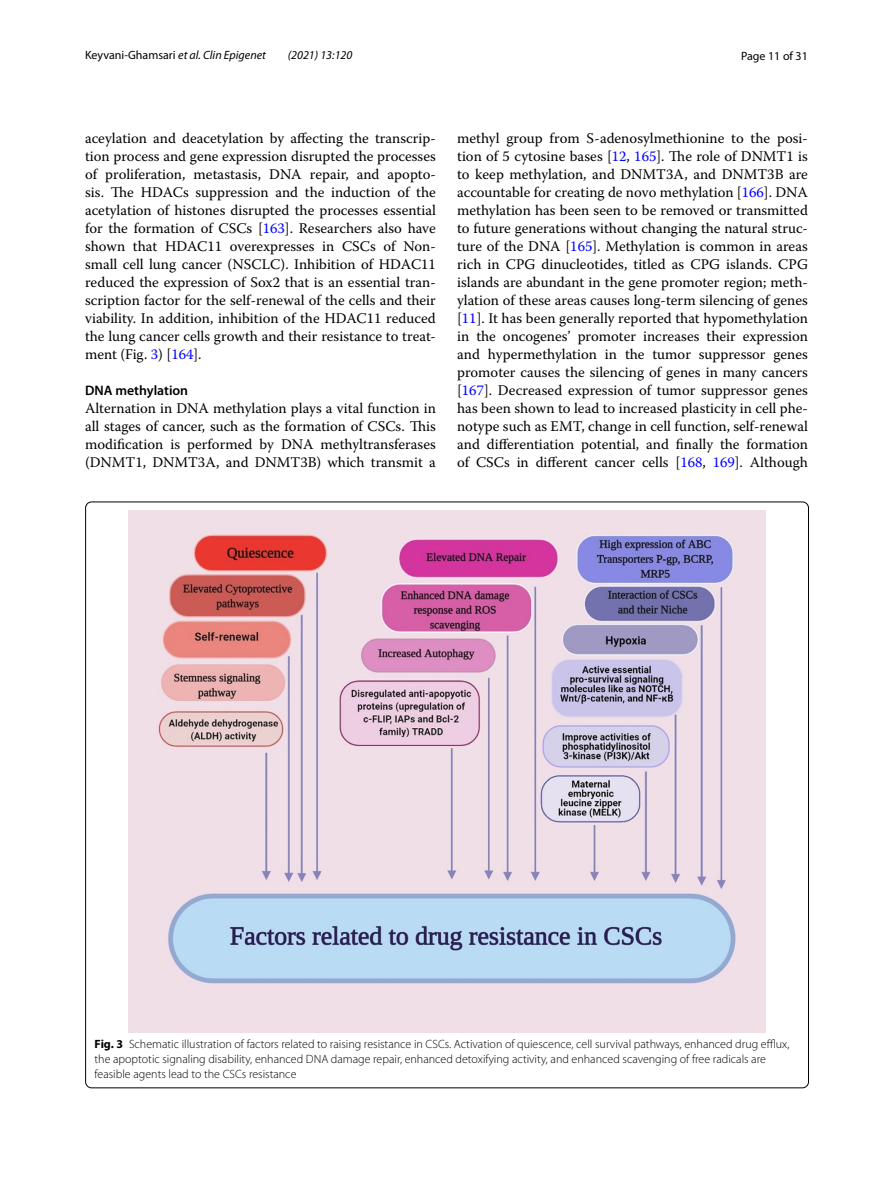
<style>
.page{position:relative;width:893px;height:1187px;background:#fff}
.page>*{position:absolute;margin:0;border:0;box-sizing:border-box;transform-origin:0 0}
.t1{font:14.7px/18px "Warnock Pro";color:#000;text-align:justify}
.t2{font:600 13.8px "Myriad Pro";color:#000}
.t3{font:300 12px/15px "Myriad Pro";color:#000}
.t4{font:italic 12px "Myriad Pro";color:#000}
.t5{font:12px "Myriad Pro";color:#000}
.s1{font-style:normal}
.s2{color:#00f}
.s3{font-weight:700}
</style>
<div class="page">
<img style="left:128px;top:511px;width:638px;height:521px">
<p class="t4" style="left:85px;top:48px;width:182px"><span class="s1">Keyvani‑Ghamsari</span> et al. Clin Epigenet</p>
<p class="t4" style="left:288px;top:48px;width:66px">(2021) 13:120</p>
<p class="t5" style="left:741px;top:48px;width:68px">Page 11 of 31</p>
<p class="t1" style="left:85px;top:128px;width:352px">aceylation and deacetylation by affecting the transcrip&shy;tion process and gene expression disrupted the processes of proliferation, metastasis, DNA repair, and apopto&shy;sis. The HDACs suppression and the induction of the acetylation of histones disrupted the processes essential for the formation of CSCs [<span class="s2">163</span>]. Researchers also have shown that HDAC11 overexpresses in CSCs of Non&shy;small cell lung cancer (NSCLC). Inhibition of HDAC11 reduced the expression of Sox2 that is an essential tran&shy;scription factor for the self-renewal of the cells and their viability. In addition, inhibition of the HDAC11 reduced the lung cancer cells growth and their resistance to treat&shy;ment (Fig. <span class="s2">3</span>) [<span class="s2">164</span>].</p>
<p class="t2" style="left:85px;top:381px;width:105px">DNA methylation</p>
<p class="t1" style="left:85px;top:398px;width:352px">Alternation in DNA methylation plays a vital function in all stages of cancer, such as the formation of CSCs. This modification is performed by DNA methyltransferases (DNMT1, DNMT3A, and DNMT3B) which transmit a</p>
<p class="t1" style="left:457px;top:128px;width:352px">methyl group from S-adenosylmethionine to the posi&shy;tion of 5 cytosine bases [<span class="s2">12</span>, <span class="s2">165</span>]. The role of DNMT1 is to keep methylation, and DNMT3A, and DNMT3B are accountable for creating de novo methylation [<span class="s2">166</span>]. DNA methylation has been seen to be removed or transmitted to future generations without changing the natural struc&shy;ture of the DNA [<span class="s2">165</span>]. Methylation is common in areas rich in CPG dinucleotides, titled as CPG islands. CPG islands are abundant in the gene promoter region; meth&shy;ylation of these areas causes long-term silencing of genes [<span class="s2">11</span>]. It has been generally reported that hypomethylation in the oncogenes’ promoter increases their expression and hypermethylation in the tumor suppressor genes promoter causes the silencing of genes in many cancers [<span class="s2">167</span>]. Decreased expression of tumor suppressor genes has been shown to lead to increased plasticity in cell phe&shy;notype such as EMT, change in cell function, self-renewal and differentiation potential, and finally the formation of CSCs in different cancer cells [<span class="s2">168</span>, <span class="s2">169</span>]. Although</p>
<p class="t3" style="left:95px;top:1036px;width:696px"><span class="s3">Fig. 3</span> Schematic illustration of factors related to raising resistance in CSCs. Activation of quiescence, cell survival pathways, enhanced drug efflux, the apoptotic signaling disability, enhanced DNA damage repair, enhanced detoxifying activity, and enhanced scavenging of free radicals are feasible agents lead to the CSCs resistance</p>
</div>
